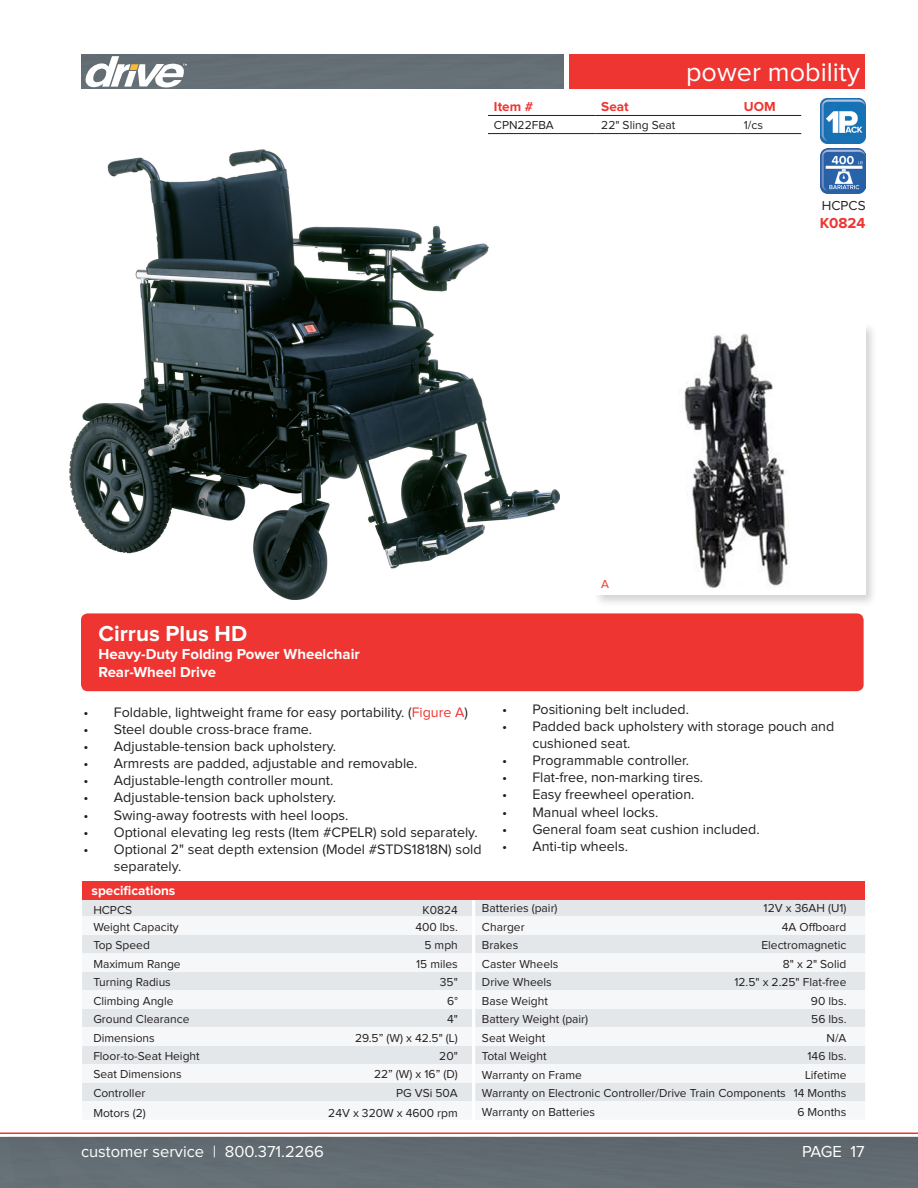
<style>
.page{position:relative;width:918px;height:1188px;background:#fff}
.page>*{position:absolute;margin:0;border:0;box-sizing:border-box;transform-origin:0 0}
.t1{font:27px "Proxima Nova";color:#fff}
.t2{font:700 22.5px "Proxima Nova";color:#fff}
.t3{font:16.5px "Proxima Nova";color:#fff}
.t4{font:700 15px/18px "Proxima Nova";color:#fff}
.t5{font:700 15px "Proxima Nova";color:#ee3531}
.t6{font:14.25px/17.1px "Proxima Nova";color:#231f20}
.t7{font:700 13.5px "Proxima Nova";color:#fff}
.Cell_Header{font:700 13.5px "Proxima Nova";color:#ee3531}
.t8{font:13.5px "Proxima Nova";color:#231f20}
.CATNO_Header{font:700 13.5px "Proxima Nova";color:#ee3531}
.Cell{font:12px "Proxima Nova";color:#231f20}
.CATNO{font:12px "Proxima Nova";color:#231f20}
.t9{font:12px "Proxima Nova";color:#ee3531}
.s1{color:#ee3531}
</style>
<div class="page">
<hr style="left:0;top:1132px;width:918px;height:2px;background:#ee3531">
<div style="left:0;top:1137px;width:918px;height:51px;background:#626c72"></div>
<div style="left:81px;top:54px;width:483px;height:35px;background:#656f76"></div>
<div style="left:569px;top:54px;width:296px;height:35px;background:#ee3531"></div>
<svg style="left:86px;top:56px;width:101px;height:32px"></svg>
<div style="left:81px;top:613px;width:783px;height:78px;background:#ee3531;border-radius:7px"></div>
<div style="left:475px;top:900px;width:390px;height:16px;background:#e4e7ea"></div>
<svg style="left:475px;top:916px;width:390px;height:185px;fill:#f5f6f7"></svg>
<div style="left:82px;top:900px;width:390px;height:16px;background:#e4e7ea"></div>
<svg style="left:82px;top:916px;width:390px;height:185px;fill:#f5f6f7"></svg>
<div style="left:82px;top:882px;width:783px;height:18px;background:#ee3531"></div>
<img style="left:69px;top:150px;width:490px;height:449px">
<img style="left:821px;top:99px;width:45px;height:44px">
<img style="left:821px;top:148px;width:45px;height:45px">
<div style="left:593px;top:322px;width:285px;height:285px;background:#231f20;opacity:.2"></div>
<img style="left:595px;top:325px;width:270px;height:270px">
<hr style="left:488px;top:115px;width:107px;height:1px;background:#231f20">
<hr style="left:595px;top:115px;width:143px;height:1px;background:#231f20">
<hr style="left:738px;top:115px;width:63px;height:1px;background:#231f20">
<hr style="left:488px;top:133px;width:107px;height:1px;background:#231f20">
<hr style="left:595px;top:133px;width:143px;height:1px;background:#231f20">
<hr style="left:738px;top:133px;width:63px;height:1px;background:#231f20">
<h1 class="t1" style="left:686px;top:60px;width:175px">power mobility</h1>
<p class="CATNO_Header" style="left:494px;top:100px;width:41px">Item #</p>
<p class="Cell_Header" style="left:601px;top:100px;width:29px">Seat</p>
<p class="Cell_Header" style="left:744px;top:100px;width:33px">UOM</p>
<p class="CATNO" style="left:494px;top:120px;width:61px">CPN22FBA</p>
<p class="Cell" style="left:601px;top:120px;width:76px">22" Sling Seat</p>
<p class="Cell" style="left:744px;top:120px;width:21px">1/cs</p>
<p class="t8" style="left:822px;top:199px;width:45px">HCPCS</p>
<p class="t5" style="left:820px;top:216px;width:47px">K0824</p>
<p class="t2" style="left:99px;top:623px;width:150px">Cirrus Plus HD</p>
<p class="t4" style="left:98px;top:646px;width:263px">Heavy-Duty Folding Power Wheelchair<br>Rear-Wheel Drive</p>
<p class="t6" style="left:84px;top:704px;width:386px">• Foldable, lightweight frame for easy portability. (<span class="s1">Figure A</span>)</p>
<p class="t6" style="left:84px;top:721px;width:230px">• Steel double cross-brace frame.</p>
<p class="t6" style="left:84px;top:738px;width:254px">• Adjustable-tension back upholstery.</p>
<p class="t6" style="left:84px;top:756px;width:335px">• Armrests are padded, adjustable and removable.</p>
<p class="t6" style="left:84px;top:773px;width:251px">• Adjustable-length controller mount.</p>
<p class="t6" style="left:84px;top:790px;width:254px">• Adjustable-tension back upholstery.</p>
<p class="t6" style="left:84px;top:807px;width:266px">• Swing-away footrests with heel loops.</p>
<p class="t6" style="left:84px;top:824px;width:396px">• Optional elevating leg rests (Item #CPELR) sold separately.</p>
<p class="t6" style="left:114px;top:841px;width:369px;text-indent:-30px">• Optional 2" seat depth extension (Model #STDS1818N) sold separately.</p>
<p class="t7" style="left:92px;top:885px;width:85px">specifications</p>
<p class="t9" style="left:601px;top:579px;width:9px">A</p>
<p class="t6" style="left:502px;top:701px;width:188px">• Positioning belt included.</p>
<p class="t6" style="left:532px;top:718px;width:304px;text-indent:-30px">• Padded back upholstery with storage pouch and cushioned seat.</p>
<p class="t6" style="left:502px;top:753px;width:188px">• Programmable controller.</p>
<p class="t6" style="left:502px;top:770px;width:203px">• Flat-free, non-marking tires.</p>
<p class="t6" style="left:502px;top:787px;width:194px">• Easy freewheel operation.</p>
<p class="t6" style="left:502px;top:804px;width:158px">• Manual wheel locks.</p>
<p class="t6" style="left:502px;top:821px;width:259px">• General foam seat cushion included.</p>
<p class="t6" style="left:502px;top:838px;width:127px">• Anti-tip wheels.</p>
<p class="Cell" style="left:482px;top:903px;width:77px">Batteries (pair)</p>
<p class="Cell" style="left:764px;top:903px;width:84px">12V x 36AH (U1)</p>
<p class="Cell" style="left:482px;top:921px;width:44px">Charger</p>
<p class="Cell" style="left:782px;top:921px;width:66px">4A Offboard</p>
<p class="Cell" style="left:482px;top:940px;width:38px">Brakes</p>
<p class="Cell" style="left:761px;top:940px;width:87px">Electromagnetic</p>
<p class="Cell" style="left:482px;top:958px;width:78px">Caster Wheels</p>
<p class="Cell" style="left:783px;top:958px;width:65px">8" x 2" Solid</p>
<p class="Cell" style="left:482px;top:977px;width:71px">Drive Wheels</p>
<p class="Cell" style="left:734px;top:977px;width:114px">12.5" x 2.25" Flat-free</p>
<p class="Cell" style="left:482px;top:995px;width:67px">Base Weight</p>
<p class="Cell" style="left:811px;top:995px;width:37px">90 lbs.</p>
<p class="Cell" style="left:482px;top:1014px;width:108px">Battery Weight (pair)</p>
<p class="Cell" style="left:811px;top:1014px;width:37px">56 lbs.</p>
<p class="Cell" style="left:482px;top:1032px;width:65px">Seat Weight</p>
<p class="Cell" style="left:827px;top:1032px;width:21px">N/A</p>
<p class="Cell" style="left:482px;top:1051px;width:66px">Total Weight</p>
<p class="Cell" style="left:808px;top:1051px;width:40px">146 lbs.</p>
<p class="Cell" style="left:482px;top:1069px;width:101px">Warranty on Frame</p>
<p class="Cell" style="left:805px;top:1069px;width:43px">Lifetime</p>
<p class="Cell" style="left:93px;top:904px;width:40px">HCPCS</p>
<p class="Cell" style="left:423px;top:904px;width:37px">K0824</p>
<p class="Cell" style="left:93px;top:921px;width:87px">Weight Capacity</p>
<p class="Cell" style="left:415px;top:921px;width:44px">400 lbs.</p>
<p class="Cell" style="left:93px;top:940px;width:58px">Top Speed</p>
<p class="Cell" style="left:424px;top:940px;width:35px">5 mph</p>
<p class="Cell" style="left:93px;top:958px;width:89px">Maximum Range</p>
<p class="Cell" style="left:416px;top:958px;width:43px">15 miles</p>
<p class="Cell" style="left:93px;top:976px;width:79px">Turning Radius</p>
<p class="Cell" style="left:440px;top:976px;width:19px">35"</p>
<p class="Cell" style="left:93px;top:995px;width:82px">Climbing Angle</p>
<p class="Cell" style="left:447px;top:995px;width:12px">6°</p>
<p class="Cell" style="left:93px;top:1014px;width:98px">Ground Clearance</p>
<p class="Cell" style="left:447px;top:1014px;width:12px">4"</p>
<p class="Cell" style="left:93px;top:1032px;width:63px">Dimensions</p>
<p class="Cell" style="left:355px;top:1032px;width:104px">29.5” (W) x 42.5" (L)</p>
<p class="Cell" style="left:93px;top:1050px;width:108px">Floor-to-Seat Height</p>
<p class="Cell" style="left:439px;top:1050px;width:20px">20"</p>
<p class="Cell" style="left:93px;top:1069px;width:90px">Seat Dimensions</p>
<p class="Cell" style="left:374px;top:1069px;width:85px">22” (W) x 16” (D)</p>
<p class="Cell" style="left:93px;top:1107px;width:54px">Motors (2)</p>
<p class="Cell" style="left:328px;top:1107px;width:131px">24V x 320W x 4600 rpm</p>
<p class="Cell" style="left:93px;top:1087px;width:54px">Controller</p>
<p class="Cell" style="left:396px;top:1087px;width:63px">PG VSi 50A</p>
<p class="Cell" style="left:482px;top:1088px;width:366px">Warranty on Electronic Controller/Drive Train Components 14 Months</p>
<p class="Cell" style="left:482px;top:1107px;width:115px">Warranty on Batteries</p>
<p class="Cell" style="left:797px;top:1107px;width:51px">6 Months</p>
<p class="t3" style="left:81px;top:1144px;width:244px">customer service | 800.371.2266</p>
<p class="t3" style="left:802px;top:1144px;width:64px">PAGE 17</p>
</div>
